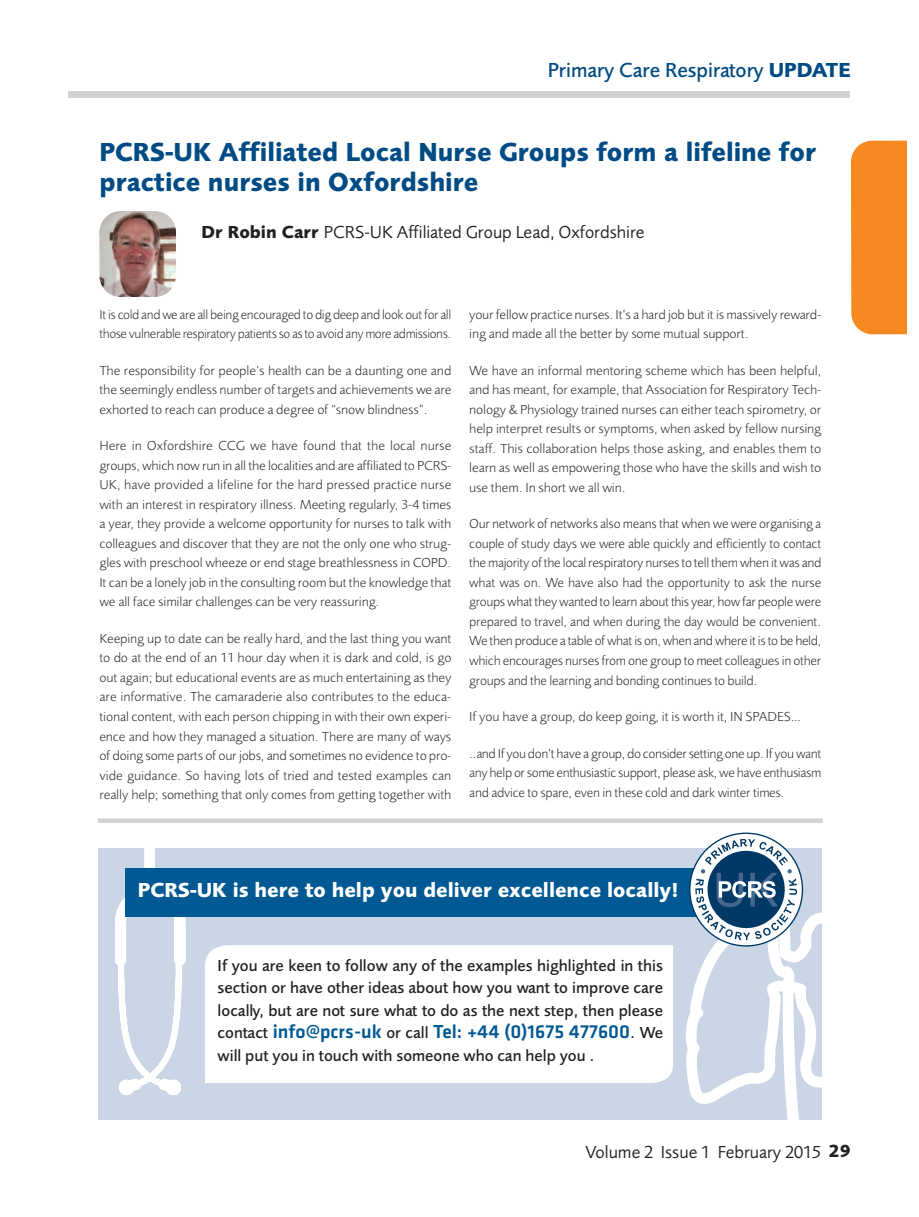
<style>
.page{position:relative;width:919px;height:1217px;background:#fff}
.page>*{position:absolute;margin:0;border:0;box-sizing:border-box;transform-origin:0 0}
.t1{font:700 27px/30px "Foundry Sans";color:#004b84}
.t2{font:700 21px "Foundry Sans";color:#fff}
.t3{font:500 21px "Foundry Sans";color:#004b84}
.t4{font:500 19.5px "Klavika Basic";color:#005992}
.t5{font:18px "Foundry Sans";color:#231f20}
.t6{font:500 16.5px/22.5px "Foundry Sans";color:#231f20;text-align:justify}
.t7{font:300 13.5px/19.5px "Foundry Sans";letter-spacing:-.005em;color:#231f20;text-align:justify}
.t8{font:300 13.5px/19.5px "Foundry Sans";letter-spacing:-.005em;color:#231f20;scale:.96 1}
.s1{font-weight:700}
.s2{font-family:"Foundry Sans";font-size:16.5px;color:#231f20}
</style>
<div class="page">
<div style="left:98px;top:847px;width:723px;height:271px;background:#cad5e6"></div>
<svg style="left:685px;top:896px;width:137px;height:222px"></svg>
<div style="left:68px;top:91px;width:782px;height:7px;background:#d1d2d4"></div>
<svg style="left:98px;top:818px;width:724px;height:4px;background:#d6d7d8"></svg>
<img style="left:99px;top:211px;width:77px;height:86px;border-radius:21px">
<div style="left:850px;top:140px;width:56px;height:194px;background:#f6891f"></div>
<svg style="left:115px;top:847px;width:115px;height:249px"></svg>
<div style="left:125px;top:867px;width:658px;height:49px;background:#005992"></div>
<svg style="left:689px;top:833px;width:113px;height:112px"></svg>
<svg style="left:695px;top:838px;width:102px;height:102px;background:#809cb3"></svg>
<div style="left:205px;top:945px;width:468px;height:137px;background:#fff"></div>
<h2 class="t3" style="left:547px;top:62px;width:304px">Primary Care Respiratory <span class="s1">UPDATE</span></h2>
<h1 class="t1" style="left:99px;top:139px;width:718px">PCRS-UK Affiliated Local Nurse Groups form a lifeline for practice nurses in Oxfordshire</h1>
<h3 class="t5" style="left:201px;top:225px;width:444px"><span class="s1">Dr Robin Carr</span> PCRS-UK Affiliated Group Lead, Oxfordshire</h3>
<p class="t8" style="left:99px;top:306px;width:368px">It is cold and we are all being encouraged to dig deep and look out for all those vulnerable respiratory patients so as to avoid any more admissions.</p>
<p class="t7" style="left:99px;top:362px;width:353px">The responsibility for people’s health can be a daunting one and the seemingly endless number of targets and achievements we are exhorted to reach can produce a degree of “snow blindness”.</p>
<p class="t7" style="left:99px;top:437px;width:353px">Here in Oxfordshire CCG we have found that the local nurse groups, which now run in all the localities and are affiliated to PCRS-UK, have provided a lifeline for the hard pressed practice nurse with an interest in respiratory illness. Meeting regularly, 3-4 times a year, they provide a welcome opportunity for nurses to talk with colleagues and discover that they are not the only one who strug&shy;gles with preschool wheeze or end stage breathlessness in COPD.<br>It can be a lonely job in the consulting room but the knowledge that we all face similar challenges can be very reassuring.</p>
<p class="t7" style="left:99px;top:630px;width:353px">Keeping up to date can be really hard, and the last thing you want to do at the end of an 11 hour day when it is dark and cold, is go out again; but educational events are as much entertaining as they are informative. The camaraderie also contributes to the educa&shy;tional content, with each person chipping in with their own experi&shy;ence and how they managed a situation. There are many of ways of doing some parts of our jobs, and sometimes no evidence to pro&shy;vide guidance. So having lots of tried and tested examples can really help; something that only comes from getting together with</p>
<p class="t7" style="left:469px;top:305px;width:353px">your fellow practice nurses. It’s a hard job but it is massively reward&shy;ing and made all the better by some mutual support.</p>
<p class="t7" style="left:469px;top:361px;width:353px">We have an informal mentoring scheme which has been helpful, and has meant, for example, that Association for Respiratory Tech&shy;nology &amp; Physiology trained nurses can either teach spirometry, or help interpret results or symptoms, when asked by fellow nursing staff. This collaboration helps those asking, and enables them to learn as well as empowering those who have the skills and wish to use them. In short we all win.</p>
<p class="t7" style="left:469px;top:515px;width:353px">Our network of networks also means that when we were organising a couple of study days we were able quickly and efficiently to contact the majority of the local respiratory nurses to tell them when it was and what was on. We have also had the opportunity to ask the nurse groups what they wanted to learn about this year, how far people were prepared to travel, and when during the day would be convenient.<br>We then produce a table of what is on, when and where it is to be held, which encourages nurses from one group to meet colleagues in other groups and the learning and bonding continues to build.</p>
<p class="t7" style="left:469px;top:708px;width:333px">If you have a group, do keep going, it is worth it, IN SPADES…</p>
<p class="t7" style="left:469px;top:744px;width:353px">..and If you don’t have a group, do consider setting one up. If you want any help or some enthusiastic support, please ask, we have enthusiasm and advice to spare, even in these cold and dark winter times.</p>
<h2 class="t2" style="left:138px;top:882px;width:542px">PCRS-UK is here to help you deliver excellence locally!</h2>
<p class="t6" style="left:218px;top:955px;width:447px">If you are keen to follow any of the examples highlighted in this section or have other ideas about how you want to improve care locally, but are not sure what to do as the next step, then please</p>
<h3 class="t4" style="left:218px;top:1024px;width:447px"><span class="s2">contact</span> info@pcrs-uk <span class="s2">or call</span> Tel: +44 (0)1675 477600<span class="s2">. We</span></h3>
<p class="t6" style="left:218px;top:1045px;width:378px">will put you in touch with someone who can help you .</p>
<h3 class="t5" style="left:585px;top:1144px;width:267px">Volume 2 Issue 1 February 2015 <span class="s1">29</span></h3>
</div>
